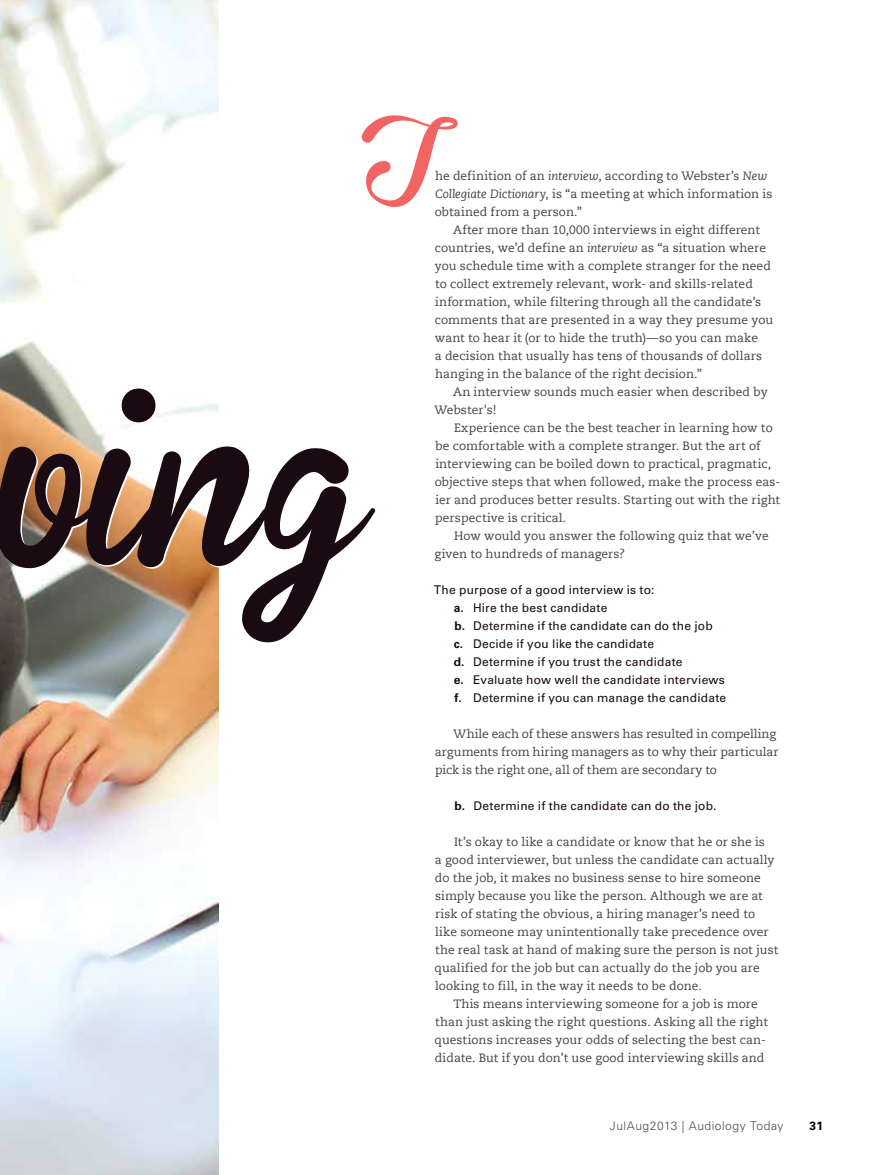
<style>
.page{position:relative;width:878px;height:1175px;background:#fff}
.page>*{position:absolute;margin:0;border:0;box-sizing:border-box;transform-origin:0 0}
.t1{font:12px/18px "Caecilia Com 55 Roman";letter-spacing:.005em;color:#414042}
.t2{font:12px/18px "Univers LT Std";letter-spacing:.015em;color:#1a0b12}
.t3{font:300 12px "Univers LT Std";letter-spacing:.04em;color:#4d4d4f}
.t4{font:700 12px "Univers LT Std";color:#000}
.s1{font-family:"Caecilia Com 56";font-style:italic}
.s2{font-weight:700}
</style>
<div class="page">
<svg style="left:361px;top:115px;width:97px;height:92px"></svg>
<img style="left:0;top:0;width:219px;height:1174px">
<svg style="left:0;top:356px;width:375px;height:286px"></svg>
<p class="t1" style="left:434px;top:167px;width:339px">he definition of an <span class="s1">interview</span>, according to Webster’s <span class="s1">New<br>Collegiate Dictionary</span>, is “a meeting at which information is obtained from a person.”</p>
<p class="t1" style="left:434px;top:221px;width:340px;text-indent:18px">After more than 10,000 interviews in eight different countries, we’d define an <span class="s1">interview</span> as “a situation where you schedule time with a complete stranger for the need to collect extremely relevant, work- and skills-related information, while filtering through all the candidate’s comments that are presented in a way they presume you want to hear it (or to hide the truth)—so you can make<br>a decision that usually has tens of thousands of dollars hanging in the balance of the right decision.”</p>
<p class="t1" style="left:434px;top:383px;width:334px;text-indent:19px">An interview sounds much easier when described by<br>Webster's!</p>
<p class="t1" style="left:434px;top:419px;width:347px;text-indent:19px">Experience can be the best teacher in learning how to be comfortable with a complete stranger. But the art of interviewing can be boiled down to practical, pragmatic, objective steps that when followed, make the process eas&shy;ier and produces better results. Starting out with the right perspective is critical.</p>
<p class="t1" style="left:434px;top:527px;width:335px;text-indent:19px">How would you answer the following quiz that we’ve given to hundreds of managers?</p>
<p class="t2" style="left:453px;top:581px;width:274px;text-indent:-20px">The purpose of a good interview is to:<br><span class="s2">a.</span> Hire the best candidate<br><span class="s2">b.</span> Determine if the candidate can do the job<br><span class="s2">c.</span> Decide if you like the candidate<br><span class="s2">d.</span> Determine if you trust the candidate<br><span class="s2">e.</span> Evaluate how well the candidate interviews <span class="s2">f.</span> Determine if you can manage the candidate</p>
<p class="t1" style="left:435px;top:725px;width:345px;text-indent:19px">While each of these answers has resulted in compelling arguments from hiring managers as to why their particular pick is the right one, all of them are secondary to</p>
<p class="t2" style="left:454px;top:797px;width:264px"><span class="s2">b.</span> Determine if the candidate can do the job.</p>
<p class="t1" style="left:454px;top:833px;width:312px">It’s okay to like a candidate or know that he or she is</p>
<p class="t1" style="left:435px;top:851px;width:341px">a good interviewer, but unless the candidate can actually</p>
<p class="t1" style="left:435px;top:869px;width:327px">do the job, it makes no business sense to hire someone</p>
<p class="t1" style="left:435px;top:887px;width:329px">simply because you like the person. Although we are at</p>
<p class="t1" style="left:435px;top:905px;width:322px">risk of stating the obvious, a hiring manager’s need to</p>
<p class="t1" style="left:435px;top:923px;width:335px">like someone may unintentionally take precedence over</p>
<p class="t1" style="left:435px;top:941px;width:345px">the real task at hand of making sure the person is not just</p>
<p class="t1" style="left:434px;top:959px;width:327px">qualified for the job but can actually do the job you are</p>
<p class="t1" style="left:435px;top:977px;width:268px">looking to fill, in the way it needs to be done.</p>
<p class="t1" style="left:453px;top:995px;width:306px">This means interviewing someone for a job is more</p>
<p class="t1" style="left:435px;top:1013px;width:334px">than just asking the right questions. Asking all the right</p>
<p class="t1" style="left:434px;top:1031px;width:333px">questions increases your odds of selecting the best can-</p>
<p class="t1" style="left:435px;top:1049px;width:331px">didate. But if you don’t use good interviewing skills and</p>
<p class="t3" style="left:610px;top:1118px;width:175px">JulAug2013 | Audiology Today</p>
<p class="t4" style="left:809px;top:1118px;width:15px">31</p>
</div>
